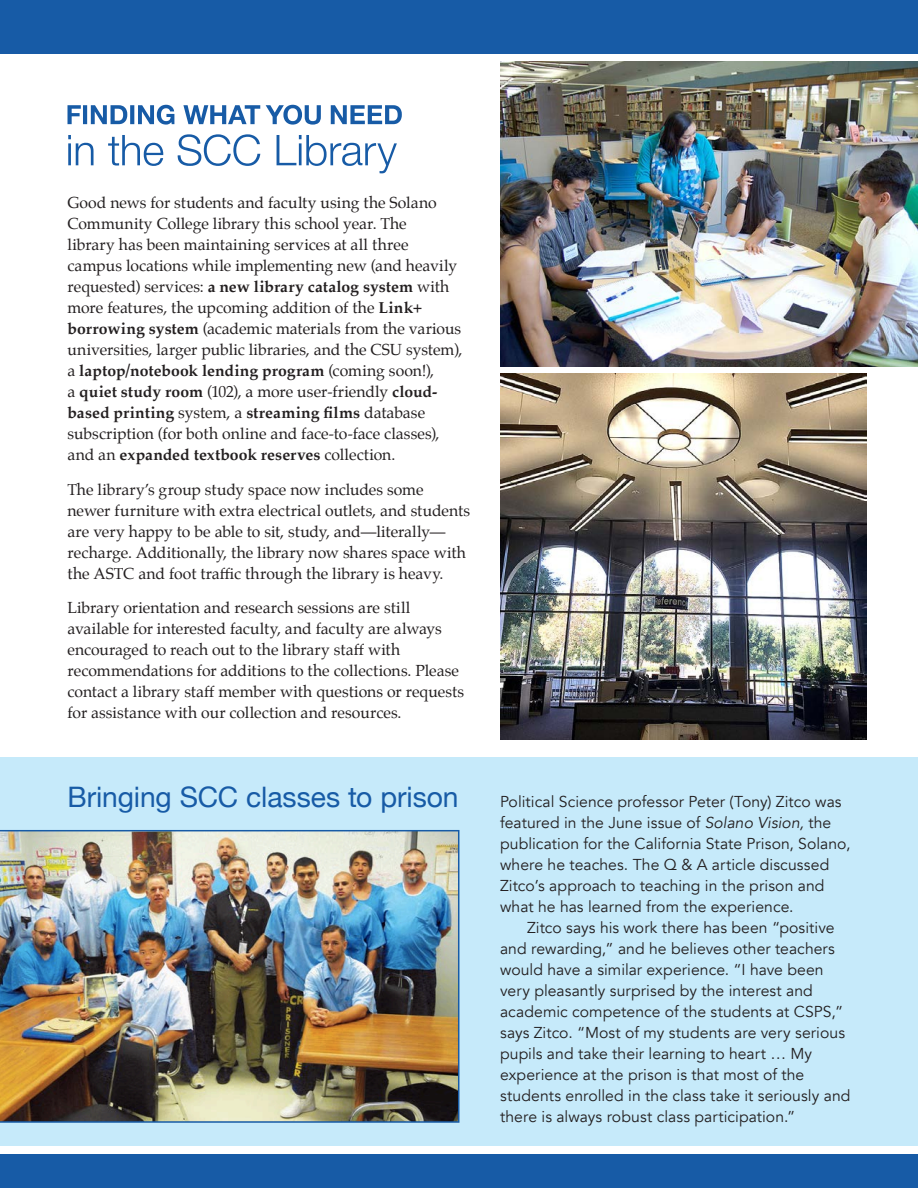
<style>
.page{position:relative;width:918px;height:1188px;background:#fff}
.page>*{position:absolute;margin:0;border:0;box-sizing:border-box;transform-origin:0 0}
.headline{font:28.2px "Helvetica Neue";letter-spacing:-.005em;color:#175ba6}
.body_text{font:15.75px/21px "Palatino";color:#231f20}
.Helvetica_body{font:15.75px/21px "Avenir";letter-spacing:.005em;color:#231f20}
.s1{font-weight:700}
.s2{font-style:italic}
</style>
<div class="page">
<div style="left:0;top:757px;width:918px;height:389px;background:#c6eafa"></div>
<div style="left:0;top:0;width:918px;height:54px;background:#175ba6"></div>
<div style="left:0;top:1154px;width:918px;height:34px;background:#175ba6"></div>
<img style="left:500px;top:62px;width:418px;height:304px">
<img style="left:500px;top:373px;width:366px;height:367px">
<img style="left:0;top:830px;width:459px;height:293px">
<svg style="left:68px;top:134px;width:329px;height:39px"></svg>
<svg style="left:68px;top:105px;width:334px;height:20px"></svg>
<p class="body_text" style="left:68px;top:192px;width:396px">Good news for students and faculty using the Solano Community College library this school year. The<br>library has been maintaining services at all three campus locations while implementing new (and heavily requested) services: <span class="s1">a new library catalog system</span> with more features, the upcoming addition of the <span class="s1">Link+ borrowing system</span> (academic materials from the various universities, larger public libraries, and the CSU system), a <span class="s1">laptop/notebook lending program</span> (coming soon!),<br>a <span class="s1">quiet study room</span> (102), a more user-friendly <span class="s1">cloud&shy;based printing</span> system, a <span class="s1">streaming films</span> database subscription (for both online and face-to-face classes), and an <span class="s1">expanded textbook reserves</span> collection.</p>
<p class="body_text" style="left:68px;top:479px;width:404px">The library’s group study space now includes some newer furniture with extra electrical outlets, and students are very happy to be able to sit, study, and—literally— recharge. Additionally, the library now shares space with the ASTC and foot traffic through the library is heavy.</p>
<p class="body_text" style="left:68px;top:597px;width:398px">Library orientation and research sessions are still available for interested faculty, and faculty are always encouraged to reach out to the library staff with recommendations for additions to the collections. Please contact a library staff member with questions or requests for assistance with our collection and resources.</p>
<p class="headline" style="left:68px;top:777px;width:393px">Bringing SCC classes to prison</p>
<p class="Helvetica_body" style="left:500px;top:791px;width:352px">Political Science professor Peter (Tony) Zitco was featured in the June issue of <span class="s2">Solano Vision,</span> the publication for the California State Prison, Solano, where he teaches. The Q &amp; A article discussed Zitco’s approach to teaching in the prison and what he has learned from the experience.</p>
<p class="Helvetica_body" style="left:500px;top:917px;width:352px;text-indent:27px">Zitco says his work there has been “positive and rewarding,” and he believes other teachers would have a similar experience. “I have been very pleasantly surprised by the interest and academic competence of the students at CSPS,” says Zitco. “Most of my students are very serious pupils and take their learning to heart … My experience at the prison is that most of the students enrolled in the class take it seriously and there is always robust class participation.”</p>
</div>
